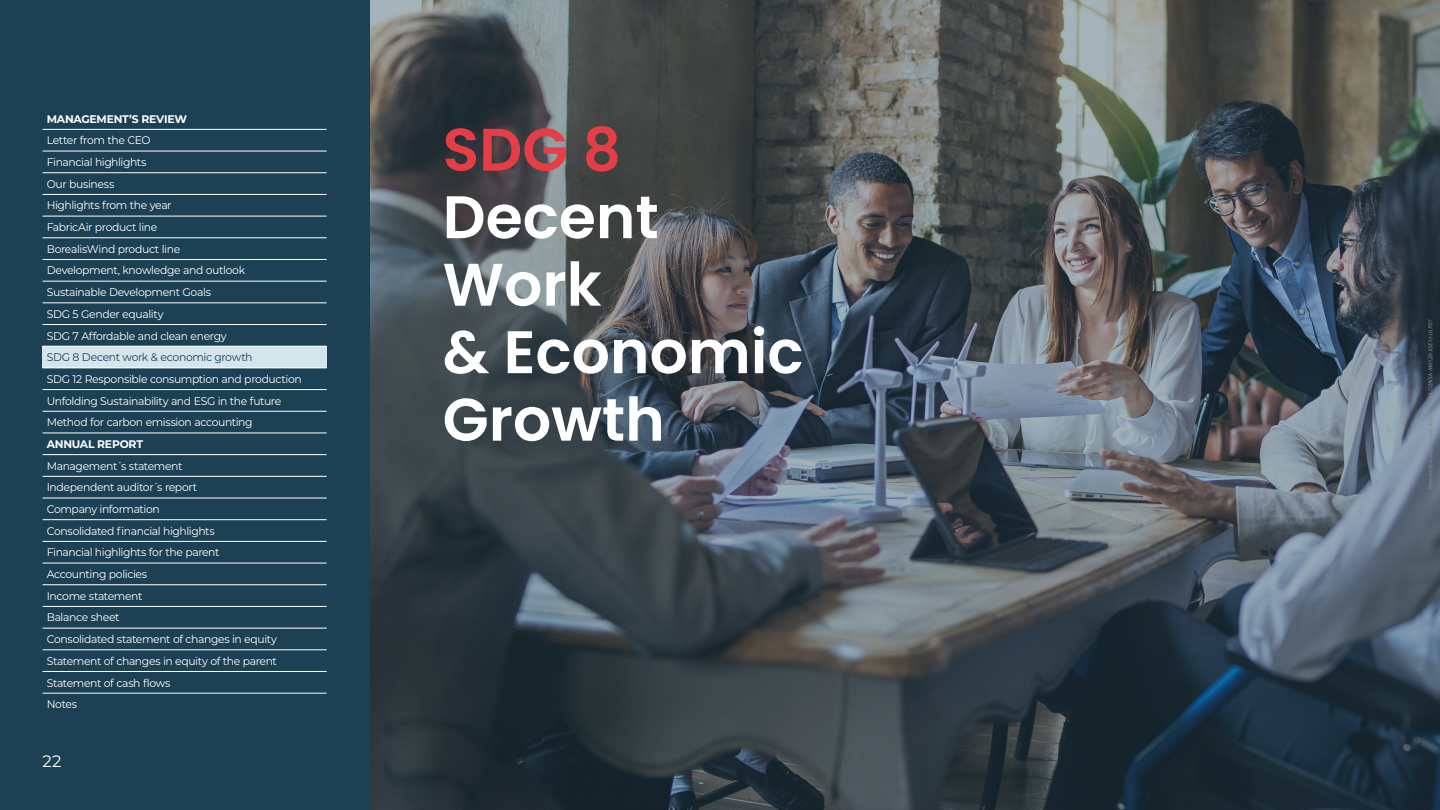
<style>
.page{position:relative;width:1440px;height:810px;background:#fff}
.page>*{position:absolute;margin:0;border:0;box-sizing:border-box;transform-origin:0 0}
.t1{font:600 60px/67.5px "Poppins";color:#fff}
.t2{font:600 60px "Poppins";color:#e63e47}
.t3{font:16.5px "Montserrat";color:#fff}
.t4{font:11.02px/21.7px "Montserrat";letter-spacing:-.035em;color:#fff}
.t5{font:700 11.02px "Montserrat";letter-spacing:-.02em;color:#fff}
.t6{font:11.02px "Montserrat";letter-spacing:-.035em;color:#1d4154}
.t7{font:italic 6px "Myriad Pro";color:#888}
</style>
<div class="page">
<div style="left:0;top:0;width:370px;height:810px;background:#1d4154"></div>
<img style="left:370px;top:0;width:1070px;height:810px">
<div style="left:43px;top:346px;width:284px;height:22px;background:#d5e5ec"></div>
<hr style="left:43px;top:129px;width:284px;height:1px;background:#fff">
<hr style="left:43px;top:151px;width:284px;height:1px;background:#fff">
<hr style="left:43px;top:172px;width:284px;height:1px;background:#fff">
<hr style="left:43px;top:194px;width:284px;height:1px;background:#fff">
<hr style="left:43px;top:216px;width:284px;height:1px;background:#fff">
<hr style="left:43px;top:237px;width:284px;height:1px;background:#fff">
<hr style="left:43px;top:259px;width:284px;height:1px;background:#fff">
<hr style="left:43px;top:281px;width:284px;height:1px;background:#fff">
<hr style="left:43px;top:302px;width:284px;height:1px;background:#fff">
<hr style="left:43px;top:324px;width:284px;height:1px;background:#fff">
<hr style="left:43px;top:346px;width:284px;height:1px;background:#fff">
<hr style="left:43px;top:368px;width:284px;height:1px;background:#fff">
<hr style="left:43px;top:389px;width:284px;height:1px;background:#fff">
<hr style="left:43px;top:411px;width:284px;height:1px;background:#fff">
<hr style="left:43px;top:433px;width:284px;height:1px;background:#fff">
<hr style="left:43px;top:454px;width:284px;height:1px;background:#fff">
<hr style="left:43px;top:476px;width:284px;height:1px;background:#fff">
<hr style="left:43px;top:498px;width:284px;height:1px;background:#fff">
<hr style="left:43px;top:519px;width:284px;height:1px;background:#fff">
<hr style="left:43px;top:541px;width:284px;height:1px;background:#fff">
<hr style="left:43px;top:563px;width:284px;height:1px;background:#fff">
<hr style="left:43px;top:584px;width:284px;height:1px;background:#fff">
<hr style="left:43px;top:606px;width:284px;height:1px;background:#fff">
<hr style="left:43px;top:628px;width:284px;height:1px;background:#fff">
<hr style="left:43px;top:649px;width:284px;height:1px;background:#fff">
<hr style="left:43px;top:671px;width:284px;height:1px;background:#fff">
<hr style="left:43px;top:693px;width:284px;height:1px;background:#fff">
<p class="t5" style="left:47px;top:113px;width:142px">MANAGEMENT’S REVIEW</p>
<p class="t4" style="left:47px;top:130px;width:200px">Letter from the CEO<br>Financial highlights<br>Our business<br>Highlights from the year<br>FabricAir product line<br>BorealisWind product line<br>Development, knowledge and outlook<br>Sustainable Development Goals<br>SDG 5 Gender equality<br>SDG 7 Affordable and clean energy</p>
<p class="t6" style="left:47px;top:352px;width:207px">SDG 8 Decent work &amp; economic growth</p>
<p class="t4" style="left:47px;top:369px;width:257px">SDG 12 Responsible consumption and production<br>Unfolding Sustainability and ESG in the future<br>Method for carbon emission accounting</p>
<p class="t5" style="left:47px;top:439px;width:98px">ANNUAL REPORT</p>
<p class="t4" style="left:47px;top:455px;width:232px">Management´s statement<br>Independent auditor´s report<br>Company information<br>Consolidated financial highlights<br>Financial highlights for the parent<br>Accounting policies<br>Income statement<br>Balance sheet<br>Consolidated statement of changes in equity<br>Statement of changes in equity of the parent<br>Statement of cash flows<br>Notes</p>
<h2 class="t3" style="left:43px;top:754px;width:20px">22</h2>
<h1 class="t2" style="left:443px;top:115px;width:180px">SDG 8</h1>
<h1 class="t1" style="left:443px;top:185px;width:362px">Decent<br>Work<br>&amp; Economic<br>Growth</h1>
<p class="t7" style="left:1428px;top:490px;width:173px;rotate:-90deg">Penneo dokumentnøgle:4ALH4-Y5684-O2N5A-M0120-X5E1J-ULP07</p>
</div>
